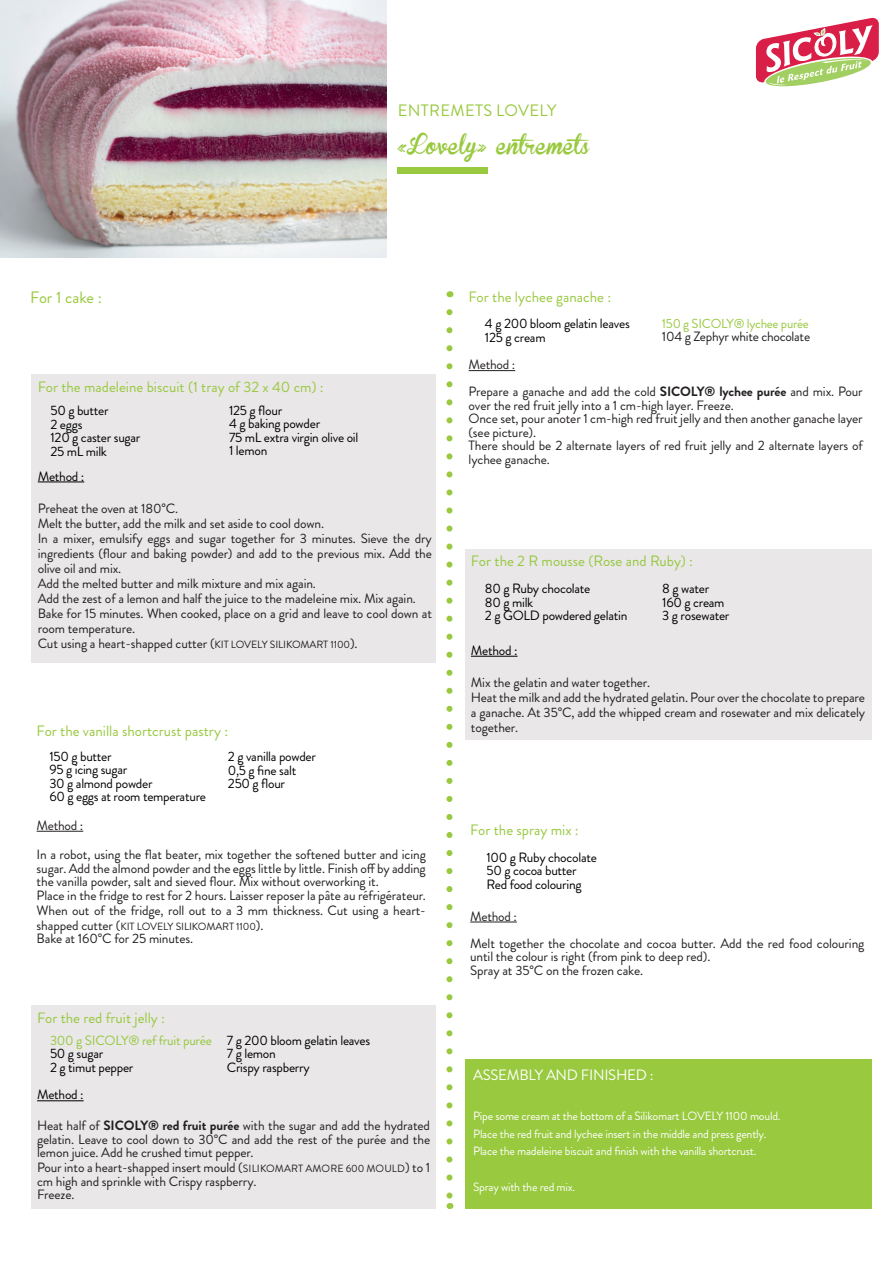
<style>
.page{position:relative;width:893px;height:1263px;background:#fff}
.page>*{position:absolute;margin:0;border:0;box-sizing:border-box;transform-origin:0 0}
.t1{font:19.5px "Brannboll Fet";color:#98c93e}
.t2{font:16.5px "Brandon Grotesque";letter-spacing:.02em;color:#98c93e}
.t3{font:15px "Brandon Grotesque";color:#98c93e}
.t4{font:15px "Brandon Grotesque";color:#96c93f}
.t5{font:15px "Brandon Grotesque";letter-spacing:-.02em;color:#fff}
.t6{font:13.5px/15px "Brandon Grotesque";letter-spacing:-.01em;color:#231f20}
.t7{font:13.5px/13.5px "Brandon Grotesque";letter-spacing:-.02em;color:#000}
.t8{font:13.5px "Brandon Grotesque";letter-spacing:-.02em;color:#96c93f}
.t9{font:13.05px "Brandon Grotesque";letter-spacing:-.02em;color:#98c93e}
.t10{font:12px/17.7px "Brandon Grotesque";letter-spacing:-.02em;color:#fff}
.t11{font:10.5px "Brandon Grotesque";letter-spacing:-.01em;color:#231f20}
.s1{font-weight:700}
.s2{font-size:10.5px}
.s3{font-size:13.5px}
</style>
<div class="page">
<img style="left:0;top:0;width:386px;height:258px">
<div style="left:398px;top:168px;width:90px;height:6px;background:#98c93e"></div>
<svg style="left:446px;top:312px;width:6px;height:885px"></svg>
<div style="left:465px;top:1060px;width:406px;height:149px;background:#98c93e"></div>
<hr style="left:37px;top:831px;width:46px;height:1px;background:#231f20">
<div style="left:31px;top:1006px;width:404px;height:203px;background:#e9e7e8"></div>
<hr style="left:37px;top:1100px;width:47px;height:1px;background:#000">
<svg style="left:755px;top:17px;width:124px;height:70px"></svg>
<div style="left:31px;top:375px;width:405px;height:288px;background:#e9e7e8"></div>
<hr style="left:38px;top:482px;width:46px;height:1px;background:#000">
<div style="left:465px;top:549px;width:406px;height:190px;background:#e9e7e8"></div>
<hr style="left:471px;top:656px;width:46px;height:1px;background:#000">
<hr style="left:469px;top:370px;width:46px;height:1px;background:#231f20">
<hr style="left:470px;top:922px;width:47px;height:1px;background:#231f20">
<p class="t2" style="left:398px;top:99px;width:160px">ENTREMETS LOVELY</p>
<h1 class="t1" style="left:398px;top:135px;width:200px">«Lovely» entremets</h1>
<p class="t2" style="left:30px;top:286px;width:73px">For 1 cake :</p>
<p class="t3" style="left:38px;top:376px;width:287px">For the madeleine biscuit (1 tray of 32 x 40 cm) :</p>
<p class="t7" style="left:50px;top:404px;width:91px">50 g butter<br>2 eggs<br>120 g caster sugar<br>25 mL milk</p>
<p class="t7" style="left:229px;top:403px;width:131px">125 g flour<br>4 g baking powder<br>75 mL extra virgin olive oil<br>1 lemon</p>
<p class="t3" style="left:469px;top:286px;width:144px">For the lychee ganache :</p>
<p class="t7" style="left:485px;top:317px;width:146px">4 g 200 bloom gelatin leaves<br>125 g cream</p>
<p class="t9" style="left:662px;top:314px;width:148px">150 g SICOLY® lychee purée</p>
<p class="t6" style="left:662px;top:329px;width:150px">104 g Zephyr white chocolate</p>
<p class="t6" style="left:469px;top:351px;width:396px;line-height:27px">Method :<br>Prepare a ganache and add the cold <span class="s1">SICOLY® lychee purée</span> and mix. Pour</p>
<p class="t6" style="left:469px;top:399px;width:396px;line-height:13.5px">over the red fruit jelly into a 1 cm-high layer. Freeze.<br>Once set, pour anoter 1 cm-high red fruit jelly and then another ganache layer (see picture).<br>There should be 2 alternate layers of red fruit jelly and 2 alternate layers of lychee ganache.</p>
<p class="t7" style="left:38px;top:469px;width:48px">Method :</p>
<p class="t6" style="left:38px;top:501px;width:396px">Preheat the oven at 180°C.<br>Melt the butter, add the milk and set aside to cool down.<br>In a mixer, emulsify eggs and sugar together for 3 minutes. Sieve the dry ingredients (flour and baking powder) and add to the previous mix. Add the olive oil and mix.<br>Add the melted butter and milk mixture and mix again.<br>Add the zest of a lemon and half the juice to the madeleine mix. Mix again.<br>Bake for 15 minutes. When cooked, place on a grid and leave to cool down at room temperature.<br>Cut using a heart-shapped cutter (<span class="s2">KIT LOVELY SILIKOMART 1100</span>).</p>
<p class="t3" style="left:37px;top:720px;width:193px">For the vanilla shortcrust pastry :</p>
<p class="t7" style="left:49px;top:749px;width:158px">150 g butter<br>95 g icing sugar<br>30 g almond powder<br>60 g eggs at room temperature</p>
<p class="t7" style="left:228px;top:750px;width:90px">2 g vanilla powder<br>0,5 g fine salt<br>250 g flour</p>
<p class="t6" style="left:37px;top:811px;width:391px;line-height:29.1px">Method :<br>In a robot, using the flat beater, mix together the softened butter and icing</p>
<p class="t6" style="left:37px;top:861px;width:391px;line-height:13.5px">sugar. Add the almond powder and the eggs little by little. Finish off by adding the vanilla powder, salt and sieved flour. Mix without overworking it.<br>Place in the fridge to rest for 2 hours. Laisser reposer la pâte au réfrigérateur.</p>
<p class="t6" style="left:37px;top:902px;width:391px">When out of the fridge, roll out to a 3 mm thickness. Cut using a heart-</p>
<p class="t11" style="left:37px;top:919px;width:228px"><span class="s3">shapped cutter (</span>KIT LOVELY SILIKOMART 1100<span class="s3">).</span></p>
<p class="t6" style="left:37px;top:931px;width:158px">Bake at 160°C for 25 minutes.</p>
<p class="t3" style="left:37px;top:1007px;width:130px">For the red fruit jelly :</p>
<p class="t8" style="left:50px;top:1031px;width:163px">300 g SICOLY® ref fruit purée</p>
<p class="t7" style="left:50px;top:1047px;width:85px">50 g sugar<br>2 g timut pepper</p>
<p class="t7" style="left:227px;top:1034px;width:145px">7 g 200 bloom gelatin leaves<br>7 g lemon<br>Crispy raspberry</p>
<p class="t7" style="left:37px;top:1088px;width:48px">Method :</p>
<p class="t6" style="left:37px;top:1119px;width:395px;line-height:13.5px;text-align:justify">Heat half of <span class="s1">SICOLY® red fruit purée</span> with the sugar and add the hydrated gelatin. Leave to cool down to 30°C and add the rest of the purée and the lemon juice. Add he crushed timut pepper.</p>
<p class="t6" style="left:37px;top:1161px;width:395px;line-height:13.5px">Pour into a heart-shapped insert mould (<span class="s2">SILIKOMART AMORE 600 MOULD</span>) to 1 cm high and sprinkle with Crispy raspberry.<br>Freeze.</p>
<p class="t4" style="left:471px;top:550px;width:223px">For the 2 R mousse (Rose and Ruby) :</p>
<p class="t7" style="left:485px;top:582px;width:144px">80 g Ruby chocolate<br>80 g milk<br>2 g GOLD powdered gelatin</p>
<p class="t7" style="left:662px;top:582px;width:69px">8 g water<br>160 g cream<br>3 g rosewater</p>
<p class="t7" style="left:471px;top:644px;width:48px">Method :</p>
<p class="t6" style="left:471px;top:675px;width:396px">Mix the gelatin and water together.<br>Heat the milk and add the hydrated gelatin. Pour over the chocolate to prepare a ganache. At 35°C, add the whipped cream and rosewater and mix delicately together.</p>
<p class="t4" style="left:470px;top:820px;width:110px">For the spray mix :</p>
<p class="t7" style="left:487px;top:850px;width:112px">100 g Ruby chocolate<br>50 g cocoa butter<br>Red food colouring</p>
<p class="t6" style="left:470px;top:903px;width:396px;line-height:27px">Method :<br>Melt together the chocolate and cocoa butter. Add the red food colouring</p>
<p class="t6" style="left:470px;top:950px;width:242px;line-height:13.5px">until the colour is right (from pink to deep red).<br>Spray at 35°C on the frozen cake.</p>
<p class="t5" style="left:473px;top:1064px;width:182px">ASSEMBLY AND FINISHED :</p>
<p class="t10" style="left:473px;top:1107px;width:309px">Pipe some cream at the bottom of a Silikomart LOVELY 1100 mould.<br>Place the red fruit and lychee insert in the middle and press gently.<br>Place the madeleine biscuit and finish with the vanilla shortcrust.</p>
<p class="t10" style="left:473px;top:1178px;width:104px">Spray with the red mix.</p>
</div>
